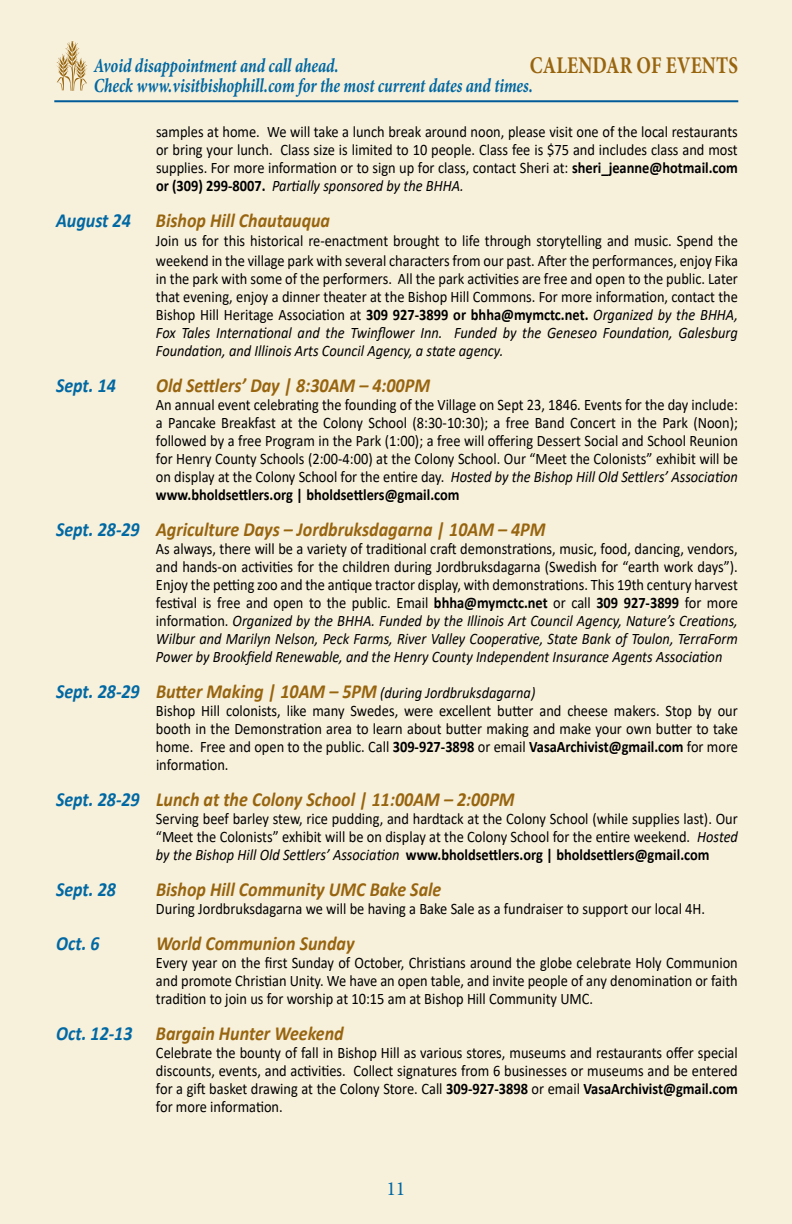
<style>
.page{position:relative;width:792px;height:1224px;background:#f7f0db}
.page>*{position:absolute;margin:0;border:0;box-sizing:border-box;transform-origin:0 0}
.t1{font:700 24px "Minion Pro";letter-spacing:.01em;color:#98650f;scale:.79 1}
.t2{font:italic 700 20px "Calibri";color:#98650f;scale:.9 1}
.t3{font:italic 700 20px/20px "Minion Pro";letter-spacing:-.005em;color:#0068a3;scale:.79 1}
.t4{font:italic 700 20px "Calibri";color:#0068a3;scale:.9 1}
.t5{font:20px "Minion Pro";color:#0068a3}
.t6{font:16px/18px "Calibri";color:#000;text-align:justify;scale:.9 1}
.s1{font-weight:700}
.s2{font-style:italic}
.s3{color:#0068a3}
.s4{font-weight:700;font-style:italic;font-size:20px;color:#0068a3}
.s5{font-weight:700;font-style:italic;font-size:20px;color:#98650f}
</style>
<div class="page">
<svg style="left:56px;top:42px;width:32px;height:49px"></svg>
<hr style="left:54px;top:100px;width:684px;height:2px;background:#005b98">
<p class="t3" style="left:94px;top:55px;width:557px">Avoid disappointment and call ahead.<br>Check www.visitbishophill.com for the most current dates and times.</p>
<h1 class="t1" style="left:530px;top:48px;width:265px">CALENDAR OF EVENTS</h1>
<p class="t6" style="left:156px;top:123px;width:648px">samples at home. We will take a lunch break around noon, please visit one of the local restaurants or bring your lunch. Class size is limited to 10 people. Class fee is $75 and includes class and most supplies. For more information or to sign up for class, contact Sheri at: <span class="s1">sheri_jeanne@hotmail.com or (309) 299-8007.</span> <span class="s2">Partially sponsored by the BHHA.</span></p>
<p class="t4" style="left:56px;top:207px;width:85px">August 24</p>
<p class="t2" style="left:156px;top:207px;width:195px">Bishop Hill Chautauqua</p>
<p class="t6" style="left:156px;top:232px;width:648px">Join us for this historical re-enactment brought to life through storytelling and music. Spend the weekend in the village park with several characters from our past. After the performances, enjoy Fika in the park with some of the performers. All the park activities are free and open to the public. Later that evening, enjoy a dinner theater at the Bishop Hill Commons. For more information, contact the Bishop Hill Heritage Association at <span class="s1">309 927-3899 or bhha@mymctc.net.</span> <span class="s2">Organized by the BHHA, Fox Tales International and the Twinflower Inn. Funded by the Geneseo Foundation, Galesburg Foundation, and Illinois Arts Council Agency, a state agency.</span></p>
<p class="t4" style="left:56px;top:371px;width:68px">Sept. 14</p>
<p class="t2" style="left:156px;top:371px;width:306px">Old Settlers’ Day | 8:30AM – 4:00PM</p>
<p class="t6" style="left:156px;top:395px;width:648px">An annual event celebrating the founding of the Village on Sept 23, 1846. Events for the day include: a Pancake Breakfast at the Colony School (8:30-10:30); a free Band Concert in the Park (Noon); followed by a free Program in the Park (1:00); a free will offering Dessert Social and School Reunion for Henry County Schools (2:00-4:00) at the Colony School. Our “Meet the Colonists” exhibit will be on display at the Colony School for the entire day. <span class="s2">Hosted by the Bishop Hill Old Settlers’ Association </span><span class="s1">www.bholdsettlers.org | bholdsettlers@gmail.com</span></p>
<p class="t2" style="left:56px;top:515px;width:546px"><span class="s3">Sept. 28-29</span> Agriculture Days – Jordbruksdagarna | 10AM – 4PM</p>
<p class="t6" style="left:156px;top:539px;width:648px">As always, there will be a variety of traditional craft demonstrations, music, food, dancing, vendors, and hands-on activities for the children during Jordbruksdagarna (Swedish for “earth work days”).<br>Enjoy the petting zoo and the antique tractor display, with demonstrations. This 19th century harvest festival is free and open to the public. Email <span class="s1">bhha@mymctc.net</span> or call <span class="s1">309 927-3899</span> for more information. <span class="s2">Organized by the BHHA. Funded by the Illinois Art Council Agency, Nature’s Creations, Wilbur and Marilyn Nelson, Peck Farms, River Valley Cooperative, State Bank of Toulon, TerraForm Power by Brookfield Renewable, and the Henry County Independent Insurance Agents Association</span></p>
<p class="t6" style="left:156px;top:683px;width:648px;text-align:left;text-indent:-100px"><span class="s4">Sept. 28-29</span> <span class="s5">Butter Making | 10AM – 5PM</span> <span class="s2">(during Jordbruksdagarna)<br></span>Bishop Hill colonists, like many Swedes, were excellent butter and cheese makers. Stop by our booth in the Demonstration area to learn about butter making and make your own butter to take home. Free and open to the public. Call <span class="s1">309-927-3898</span> or email <span class="s1">VasaArchivist@gmail.com</span> for more information.</p>
<p class="t2" style="left:56px;top:785px;width:511px"><span class="s3">Sept. 28-29</span> Lunch at the Colony School | 11:00AM – 2:00PM</p>
<p class="t6" style="left:156px;top:809px;width:648px">Serving beef barley stew, rice pudding, and hardtack at the Colony School (while supplies last). Our “Meet the Colonists” exhibit will be on display at the Colony School for the entire weekend. <span class="s2">Hosted by the Bishop Hill Old Settlers’ Association</span> <span class="s1">www.bholdsettlers.org | bholdsettlers@gmail.com</span></p>
<p class="t4" style="left:56px;top:875px;width:68px">Sept. 28</p>
<p class="t2" style="left:156px;top:875px;width:319px">Bishop Hill Community UMC Bake Sale</p>
<p class="t6" style="left:156px;top:899px;width:612px">During Jordbruksdagarna we will be having a Bake Sale as a fundraiser to support our local 4H.</p>
<p class="t4" style="left:56px;top:929px;width:50px">Oct. 6</p>
<p class="t2" style="left:156px;top:929px;width:222px">World Communion Sunday</p>
<p class="t6" style="left:156px;top:953px;width:648px">Every year on the first Sunday of October, Christians around the globe celebrate Holy Communion and promote Christian Unity. We have an open table, and invite people of any denomination or faith tradition to join us for worship at 10:15 am at Bishop Hill Community UMC.</p>
<p class="t2" style="left:56px;top:1019px;width:321px"><span class="s3">Oct. 12-13</span> Bargain Hunter Weekend</p>
<p class="t6" style="left:156px;top:1043px;width:648px">Celebrate the bounty of fall in Bishop Hill as various stores, museums and restaurants offer special discounts, events, and activities. Collect signatures from 6 businesses or museums and be entered for a gift basket drawing at the Colony Store. Call <span class="s1">309-927-3898</span> or email <span class="s1">VasaArchivist@gmail.com </span>for more information.</p>
<p class="t5" style="left:386px;top:1176px;width:21px">11</p>
</div>
